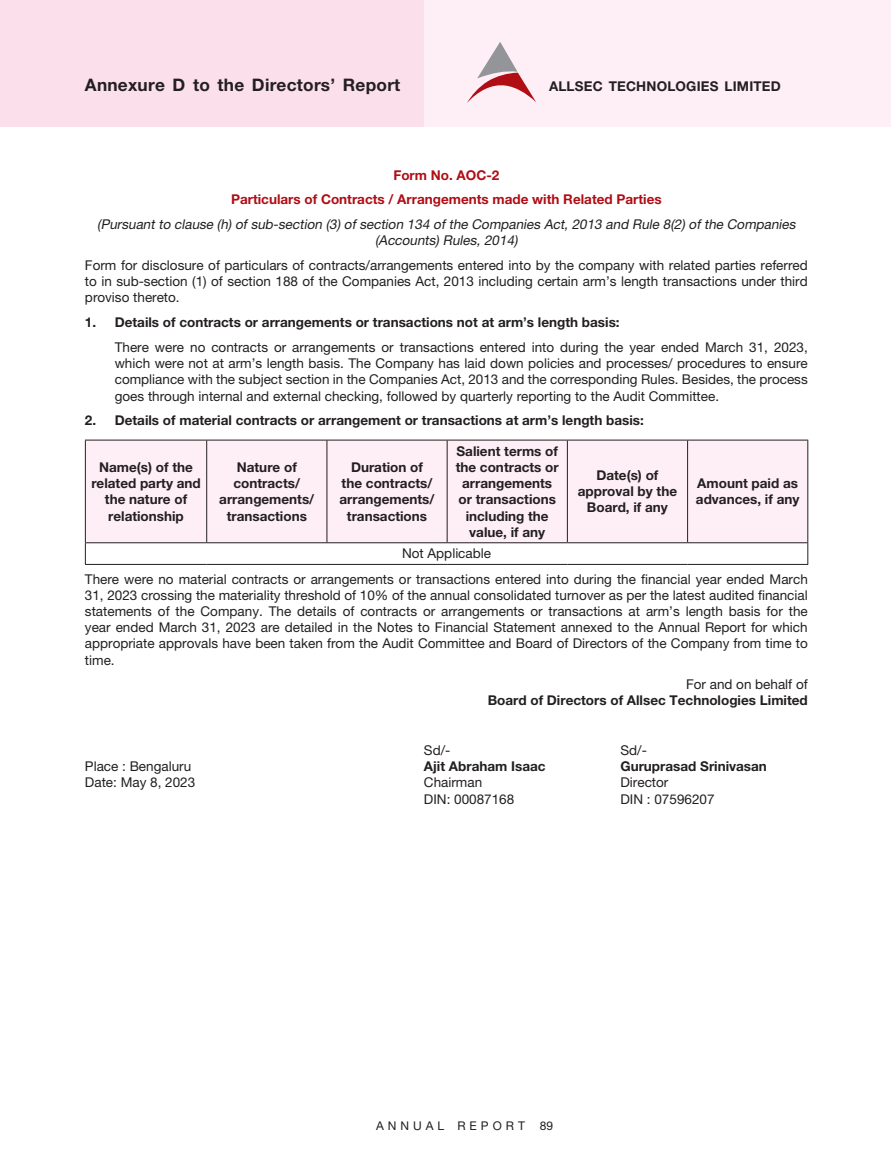
<style>
.page{position:relative;width:891px;height:1169px;background:#fff}
.page>*{position:absolute;margin:0;border:0;box-sizing:border-box;transform-origin:0 0}
.t1{font:700 17.25px "Helvetica Neue LT Pro";letter-spacing:.015em;color:#231f20}
.t2{font:13.5px/16.2px "Helvetica Neue LT Pro";color:#231f20;text-align:justify}
.t3{font:700 13.5px/16.2px "Helvetica Neue LT Pro";color:#231f20;text-align:center}
.t4{font:italic 13.5px/16.2px "Helvetica Neue LT Pro";color:#231f20;text-align:center}
.t5{font:700 13.5px/24.8px "Helvetica Neue LT Pro";color:#b00d15;text-align:center}
.t6{font:12px "Helvetica Neue LT Pro";letter-spacing:.335em;color:#231f20}
</style>
<div class="page">
<div style="left:422px;top:0;width:469px;height:127px;background:#fdeff5"></div>
<svg style="left:467px;top:42px;width:69px;height:61px"></svg>
<div style="left:0;top:0;width:423px;height:127px;background:#fbdfeb"></div>
<div style="left:86px;top:441px;width:721px;height:101px;background:#fdeff5"></div>
<hr style="left:85px;top:440px;width:122px;height:1px;background:#231f20">
<hr style="left:85px;top:440px;width:1px;height:102px;background:#231f20">
<hr style="left:207px;top:440px;width:120px;height:1px;background:#231f20">
<hr style="left:206px;top:440px;width:1px;height:102px;background:#231f20">
<hr style="left:327px;top:440px;width:120px;height:1px;background:#231f20">
<hr style="left:327px;top:440px;width:1px;height:102px;background:#231f20">
<hr style="left:447px;top:440px;width:120px;height:1px;background:#231f20">
<hr style="left:447px;top:440px;width:1px;height:102px;background:#231f20">
<hr style="left:567px;top:440px;width:121px;height:1px;background:#231f20">
<hr style="left:567px;top:440px;width:1px;height:102px;background:#231f20">
<hr style="left:688px;top:440px;width:120px;height:1px;background:#231f20">
<hr style="left:687px;top:440px;width:1px;height:102px;background:#231f20">
<hr style="left:807px;top:440px;width:1px;height:102px;background:#231f20">
<hr style="left:85px;top:542px;width:122px;height:1px;background:#231f20">
<svg style="left:85px;top:543px;width:1px;height:21px"></svg>
<hr style="left:207px;top:542px;width:120px;height:1px;background:#231f20">
<hr style="left:327px;top:542px;width:120px;height:1px;background:#231f20">
<hr style="left:447px;top:542px;width:120px;height:1px;background:#231f20">
<hr style="left:567px;top:542px;width:121px;height:1px;background:#231f20">
<hr style="left:688px;top:542px;width:120px;height:1px;background:#231f20">
<svg style="left:807px;top:543px;width:1px;height:21px"></svg>
<hr style="left:85px;top:564px;width:122px;height:1px;background:#231f20">
<hr style="left:207px;top:564px;width:120px;height:1px;background:#231f20">
<hr style="left:327px;top:564px;width:120px;height:1px;background:#231f20">
<hr style="left:447px;top:564px;width:120px;height:1px;background:#231f20">
<hr style="left:567px;top:564px;width:121px;height:1px;background:#231f20">
<hr style="left:688px;top:564px;width:120px;height:1px;background:#231f20">
<p class="t1" style="left:85px;top:74px;width:317px">Annexure D to the Directors’ Report</p>
<p class="t3" style="left:549px;top:78px;width:233px">ALLSEC TECHNOLOGIES LIMITED</p>
<p class="t5" style="left:231px;top:162px;width:432px">Form No. AOC-2<br>Particulars of Contracts / Arrangements made with Related Parties</p>
<p class="t4" style="left:97px;top:216px;width:703px">(Pursuant to clause (h) of sub-section (3) of section 134 of the Companies Act, 2013 and Rule 8(2) of the Companies (Accounts) Rules, 2014)</p>
<p class="t2" style="left:85px;top:257px;width:724px">Form for disclosure of particulars of contracts/arrangements entered into by the company with related parties referred to in sub-section (1) of section 188 of the Companies Act, 2013 including certain arm’s length transactions under third proviso thereto.</p>
<p class="t3" style="left:85px;top:314px;width:536px">1. Details of contracts or arrangements or transactions not at arm’s length basis:</p>
<p class="t2" style="left:115px;top:339px;width:695px">There were no contracts or arrangements or transactions entered into during the year ended March 31, 2023, which were not at arm’s length basis. The Company has laid down policies and processes/ procedures to ensure compliance with the subject section in the Companies Act, 2013 and the corresponding Rules. Besides, the process goes through internal and external checking, followed by quarterly reporting to the Audit Committee.</p>
<p class="t3" style="left:85px;top:412px;width:560px">2. Details of material contracts or arrangement or transactions at arm’s length basis:</p>
<p class="t3" style="left:91px;top:459px;width:111px">Name(s) of the related party and the nature of relationship</p>
<p class="t3" style="left:219px;top:459px;width:96px">Nature of contracts/ arrangements/ transactions</p>
<p class="t3" style="left:340px;top:459px;width:96px">Duration of the contracts/ arrangements/ transactions</p>
<p class="t3" style="left:456px;top:442px;width:105px">Salient terms of the contracts or arrangements or transactions including the value, if any</p>
<p class="t3" style="left:578px;top:467px;width:101px">Date(s) of approval by the<br>Board, if any</p>
<p class="t3" style="left:696px;top:475px;width:105px;text-align:left">Amount paid as advances, if any</p>
<p class="t2" style="left:85px;top:541px;width:724px;line-height:25px;text-align:center">Not Applicable<br>There were no material contracts or arrangements or transactions entered into during the financial year ended March</p>
<p class="t2" style="left:85px;top:586px;width:724px">31, 2023 crossing the materiality threshold of 10% of the annual consolidated turnover as per the latest audited financial statements of the Company. The details of contracts or arrangements or transactions at arm’s length basis for the year ended March 31, 2023 are detailed in the Notes to Financial Statement annexed to the Annual Report for which appropriate approvals have been taken from the Audit Committee and Board of Directors of the Company from time to time.</p>
<p class="t2" style="left:686px;top:676px;width:123px">For and on behalf of</p>
<p class="t3" style="left:488px;top:692px;width:322px">Board of Directors of Allsec Technologies Limited</p>
<p class="t2" style="left:424px;top:742px;width:28px">Sd/-</p>
<p class="t2" style="left:620px;top:742px;width:28px">Sd/-</p>
<p class="t2" style="left:85px;top:758px;width:108px">Place : Bengaluru</p>
<p class="t3" style="left:424px;top:758px;width:123px">Ajit Abraham Isaac</p>
<p class="t3" style="left:620px;top:758px;width:148px">Guruprasad Srinivasan</p>
<p class="t2" style="left:85px;top:774px;width:112px">Date: May 8, 2023</p>
<p class="t2" style="left:424px;top:774px;width:60px">Chairman</p>
<p class="t2" style="left:620px;top:774px;width:49px">Director</p>
<p class="t2" style="left:424px;top:790px;width:92px">DIN: 00087168</p>
<p class="t2" style="left:620px;top:790px;width:96px">DIN : 07596207</p>
<p class="t6" style="left:376px;top:1119px;width:179px">ANNUAL REPORT 89</p>
</div>
